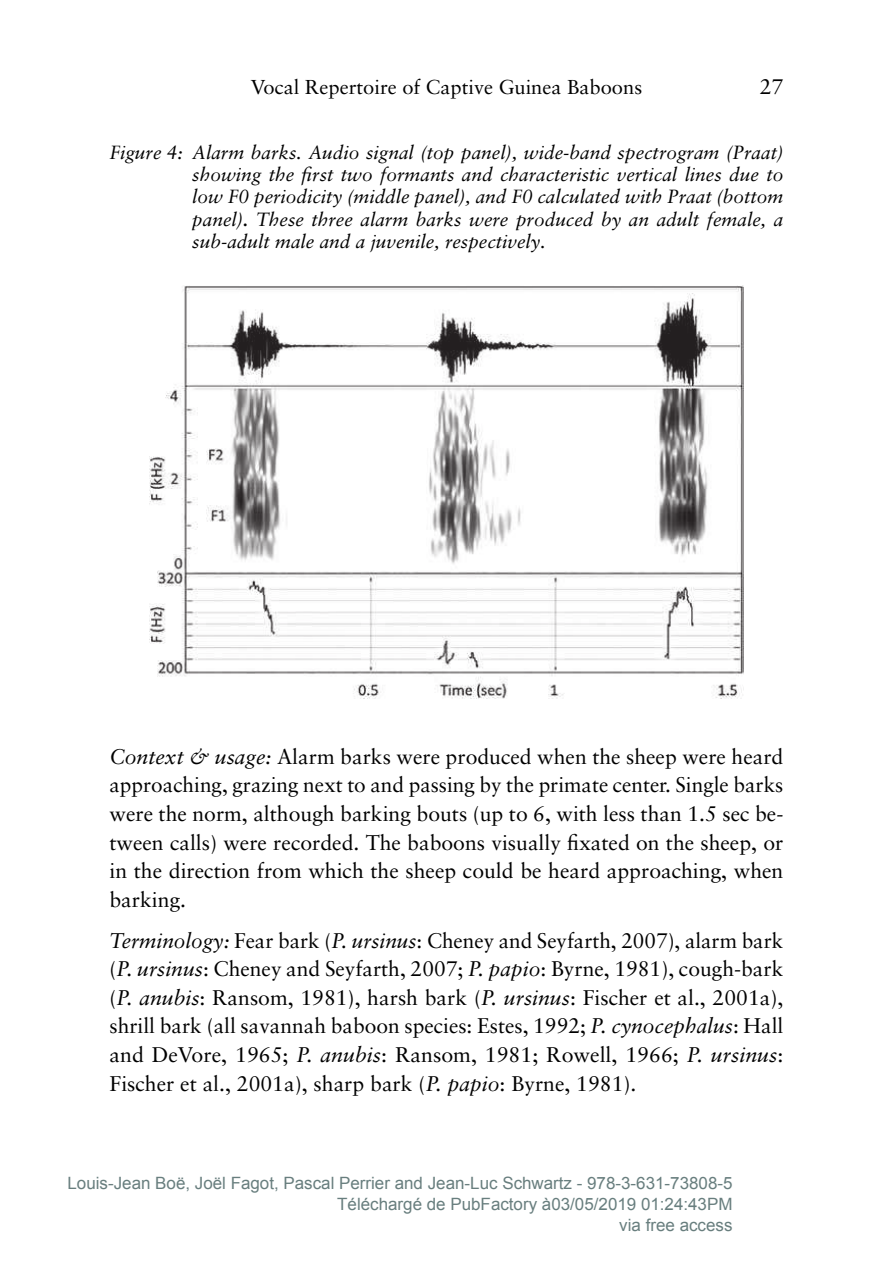
<style>
.page{position:relative;width:893px;height:1263px;background:#fff}
.page>*{position:absolute;margin:0;border:0;box-sizing:border-box;transform-origin:0 0}
.t1{font:21.15px/28.7px "Sabon LT Pro";color:#000;text-align:justify}
.t2{font:20.1px "Sabon LT Pro";color:#000}
.t3{font:italic 19.05px/22.4px "Sabon LT Pro";color:#000;text-align:justify}
.t4{font:16.95px/21.1px "Arial";color:#687e7e;text-align:right}
.s1{font-weight:700}
.s2{font-style:italic}
</style>
<div class="page">
<img style="left:149px;top:286px;width:594px;height:412px">
<p class="t2" style="left:251px;top:78px;width:393px">Vocal Repertoire of Captive Guinea Baboons</p>
<p class="t1" style="left:759px;top:74px;width:25px">27</p>
<p class="t3" style="left:192px;top:143px;width:592px;text-indent:-83px">Figure 4: Alarm barks. Audio signal (top panel), wide- band spectrogram (Praat) showing the first two formants and characteristic vertical lines due to low F0 periodicity (middle panel), and F0 calculated with Praat (bottom panel)<span class="s1">.</span> These three alarm barks were produced by an adult female, a sub- adult male and a juvenile, respectively.</p>
<p class="t1" style="left:109px;top:744px;width:675px"><span class="s2">Context &amp; usage:</span> Alarm barks were produced when the sheep were heard approaching, grazing next to and passing by the primate center. Single barks were the norm, although barking bouts (up to 6, with less than 1.5 sec be&shy;tween calls) were recorded. The baboons visually fixated on the sheep, or in the direction from which the sheep could be heard approaching, when barking.</p>
<p class="t1" style="left:109px;top:928px;width:675px"><span class="s2">Terminology:</span> Fear bark (<span class="s2">P. ursinus</span>: Cheney and Seyfarth, 2007), alarm bark (<span class="s2">P. ursinus</span>: Cheney and Seyfarth, 2007; <span class="s2">P. papio</span>: Byrne, 1981), cough- bark (<span class="s2">P. anubis</span>: Ransom, 1981), harsh bark (<span class="s2">P. ursinus</span>: Fischer et al., 2001a), shrill bark (all savannah baboon species: Estes, 1992; <span class="s2">P. cynocephalus</span>: Hall and DeVore, 1965; <span class="s2">P. anubis</span>: Ransom, 1981; Rowell, 1966; <span class="s2">P. ursinus</span>:<br>Fischer et al., 2001a), sharp bark (<span class="s2">P. papio</span>: Byrne, 1981).</p>
<p class="t4" style="left:67px;top:1174px;width:666px">Louis-Jean Boë, Joël Fagot, Pascal Perrier and Jean-Luc Schwartz - 978-3-631-73808-5<br>Téléchargé de PubFactory à03/05/2019 01:24:43PM<br>via free access</p>
</div>
